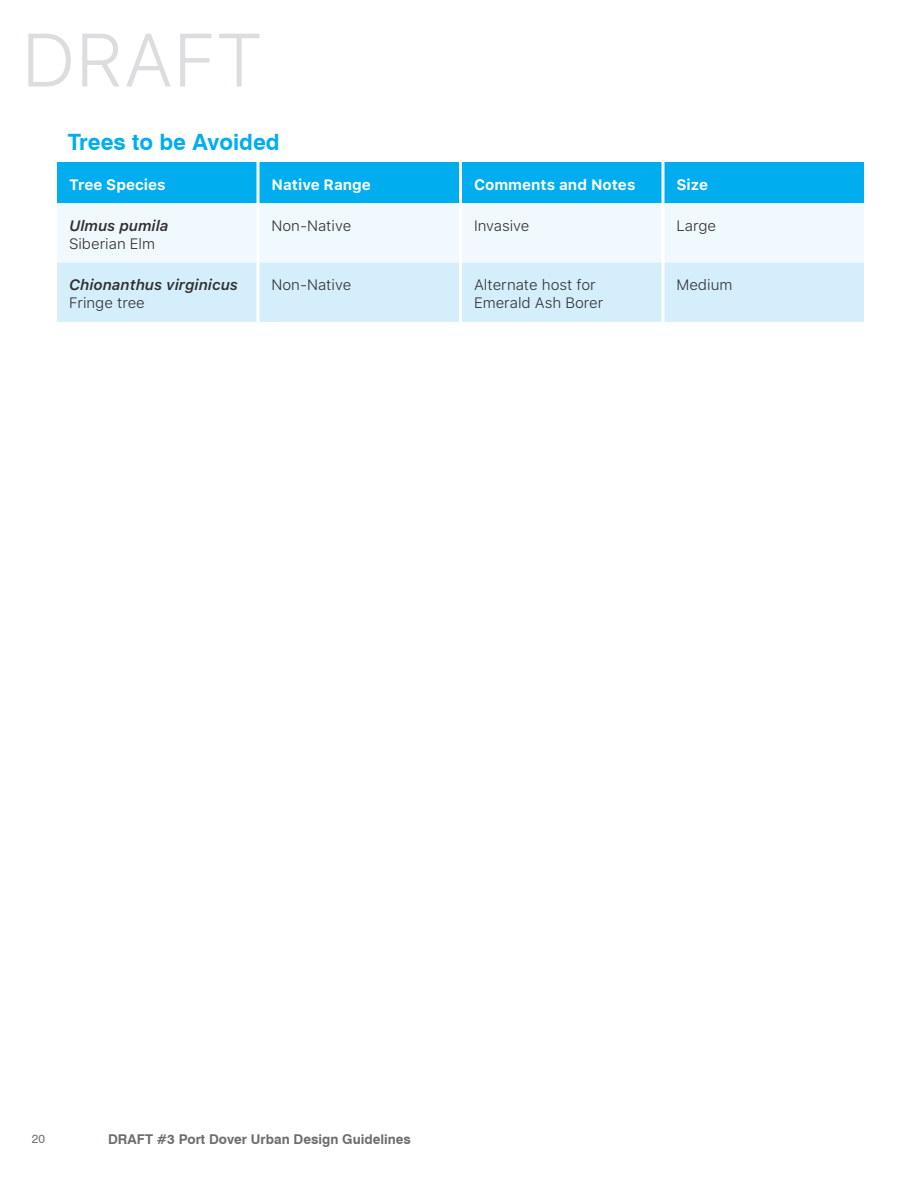
<style>
.page{position:relative;width:918px;height:1188px;background:#fff}
.page>*{position:absolute;margin:0;border:0;box-sizing:border-box;transform-origin:0 0}
.t1{font:300 75px "SF Pro Text";color:#dcdddf}
.t2{font:700 22.5px "Swiss 721 BT";color:#00aeef}
.t3{font:300 15px/18px "SF Pro Text";color:#312f30}
.t4{font:700 15px "SF Pro Text";color:#fff}
.t5{font:italic 600 15px "SF Pro Text";color:#312f30}
.t6{font:700 13.5px "Swiss 721 BT";color:#6c6d70}
.t7{font:12px "Swiss 721 BT";color:#6c6d70}
</style>
<div class="page">
<div style="left:57px;top:162px;width:807px;height:41px;background:#00aeef"></div>
<div style="left:57px;top:203px;width:807px;height:60px;background:#f0f9fd"></div>
<div style="left:57px;top:263px;width:807px;height:59px;background:#d4effb"></div>
<svg style="left:256px;top:162px;width:4px;height:41px"></svg>
<hr style="left:459px;top:162px;width:3px;height:41px;background:#fff">
<hr style="left:662px;top:162px;width:2px;height:41px;background:#fff">
<hr style="left:256px;top:203px;width:4px;height:60px;background:#f7fcfe">
<hr style="left:459px;top:203px;width:3px;height:60px;background:#fff">
<hr style="left:662px;top:203px;width:2px;height:60px;background:#fff">
<svg style="left:256px;top:263px;width:4px;height:59px"></svg>
<hr style="left:459px;top:263px;width:3px;height:59px;background:#fff">
<hr style="left:662px;top:263px;width:2px;height:59px;background:#fff">
<h1 class="t1" style="left:22px;top:17px;width:242px">DRAFT</h1>
<h2 class="t2" style="left:68px;top:128px;width:213px">Trees to be Avoided</h2>
<p class="t4" style="left:69px;top:176px;width:98px">Tree Species</p>
<p class="t4" style="left:272px;top:176px;width:101px">Native Range</p>
<p class="t4" style="left:474px;top:176px;width:163px">Comments and Notes</p>
<p class="t4" style="left:676px;top:176px;width:33px">Size</p>
<p class="t5" style="left:69px;top:215px;width:101px">Ulmus pumila</p>
<p class="t3" style="left:69px;top:235px;width:88px">Siberian Elm</p>
<p class="t3" style="left:272px;top:217px;width:81px">Non-Native</p>
<p class="t3" style="left:474px;top:217px;width:57px">Invasive</p>
<p class="t3" style="left:676px;top:217px;width:41px">Large</p>
<p class="t5" style="left:69px;top:274px;width:171px">Chionanthus virginicus</p>
<p class="t3" style="left:69px;top:294px;width:77px">Fringe tree</p>
<p class="t3" style="left:272px;top:276px;width:81px">Non-Native</p>
<p class="t3" style="left:474px;top:276px;width:131px">Alternate host for<br>Emerald Ash Borer</p>
<p class="t3" style="left:676px;top:276px;width:57px">Medium</p>
<p class="t7" style="left:32px;top:1131px;width:15px">20</p>
<p class="t6" style="left:108px;top:1131px;width:304px">DRAFT #3 Port Dover Urban Design Guidelines</p>
</div>
